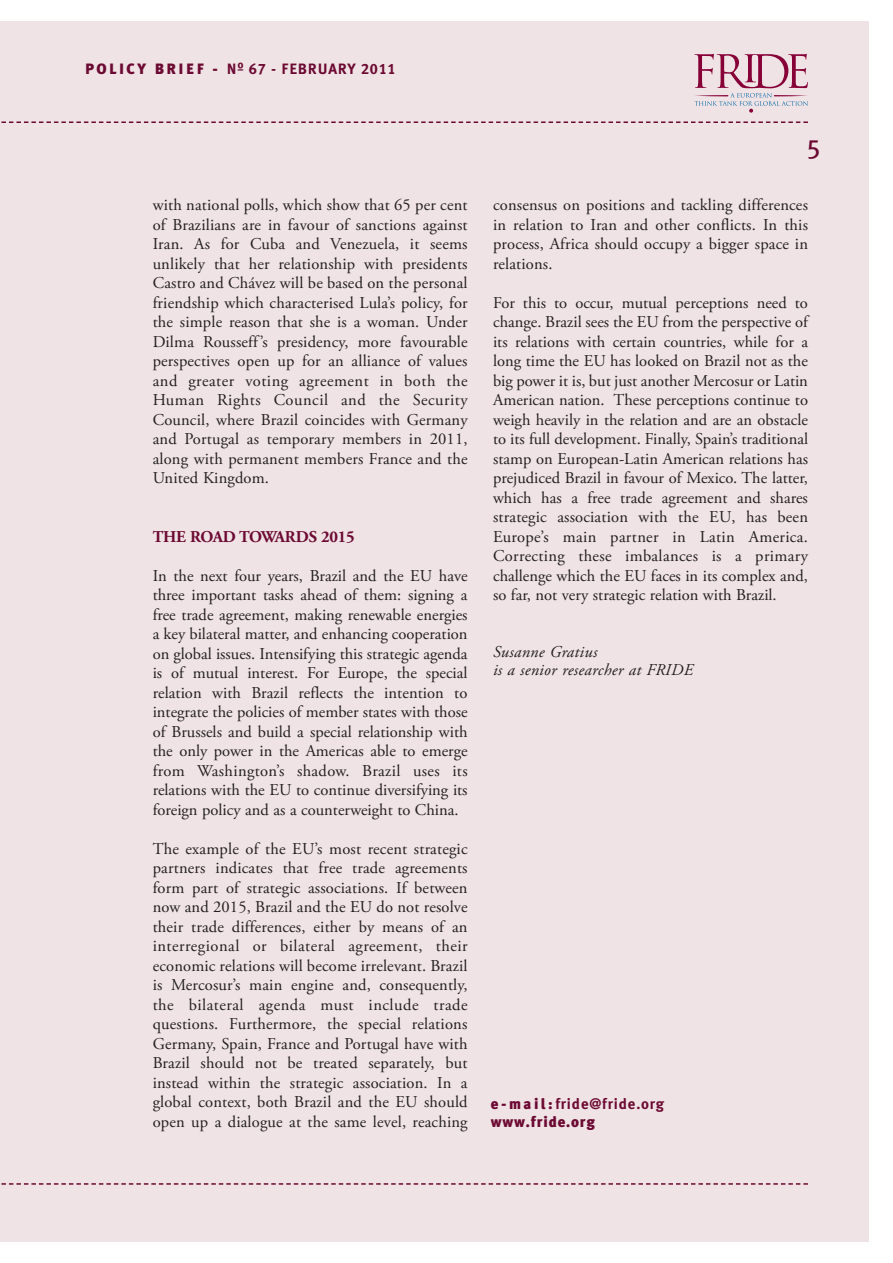
<style>
.page{position:relative;width:893px;height:1263px;background:#fff}
.page>*{position:absolute;margin:0;border:0;box-sizing:border-box;transform-origin:0 0}
.t1{font:27px "Meta Plus Book Caps";color:#6c0932}
.t2{font:16.5px/19.5px "Adobe Garamond Pro";letter-spacing:.01em;color:#231f20;text-align:justify}
.t3{font:italic 16.5px/18px "Adobe Garamond Pro";letter-spacing:.02em;color:#231f20}
.t4{font:700 16.5px "Adobe Garamond Pro";letter-spacing:-.01em;color:#6c0932}
.t5{font:900 15px/18px "Meta Plus";letter-spacing:.055em;color:#6c0932}
.t6{font:15px "Meta Plus Bold Caps";letter-spacing:.055em;color:#6c0932}
.s1{font-family:"Meta Plus";font-weight:900}
.s2{font-weight:700}
</style>
<div class="page">
<div style="left:0;top:22px;width:869px;height:1220px;background:#efe3e5"></div>
<svg style="left:694px;top:54px;width:114px;height:58px"></svg>
<svg style="left:1px;top:121px;width:807px;height:2px"></svg>
<svg style="left:1px;top:1183px;width:807px;height:2px"></svg>
<p class="t6" style="left:85px;top:60px;width:312px"><span class="s1">POLICY BRIEF -</span> Nº 67 - FEBRUARY 2011</p>
<p class="t2" style="left:153px;top:196px;width:316px">with national polls, which show that 65 per cent of Brazilians are in favour of sanctions against Iran. As for Cuba and Venezuela, it seems unlikely that her relationship with presidents Castro and Chávez will be based on the personal friendship which characterised Lula’s policy, for the simple reason that she is a woman. Under Dilma Rousseff’s presidency, more favourable perspectives open up for an alliance of values and greater voting agreement in both the Human Rights Council and the Security Council, where Brazil coincides with Germany and Portugal as temporary members in 2011, along with permanent members France and the United Kingdom.</p>
<p class="t4" style="left:153px;top:527px;width:204px">THE ROAD TOWARDS 2015</p>
<p class="t2" style="left:153px;top:566px;width:316px">In the next four years, Brazil and the EU have three important tasks ahead of them: signing a free trade agreement, making renewable energies a key bilateral matter, and enhancing cooperation on global issues. Intensifying this strategic agenda is of mutual interest. For Europe, the special relation with Brazil reflects the intention to integrate the policies of member states with those of Brussels and build a special relationship with the only power in the Americas able to emerge from Washington’s shadow. Brazil uses its relations with the EU to continue diversifying its foreign policy and as a counterweight to China.</p>
<p class="t2" style="left:153px;top:839px;width:316px">The example of the EU’s most recent strategic partners indicates that free trade agreements form part of strategic associations. If between now and 2015, Brazil and the EU do not resolve their trade differences, either by means of an interregional or bilateral agreement, their economic relations will become irrelevant. Brazil is Mercosur’s main engine and, consequently, the bilateral agenda must include trade questions. Furthermore, the special relations Germany, Spain, France and Portugal have with Brazil should not be treated separately, but instead within the strategic association. In a global context, both Brazil and the EU should open up a dialogue at the same level, reaching</p>
<h1 class="t1" style="left:806px;top:133px;width:16px">5</h1>
<p class="t2" style="left:493px;top:196px;width:316px">consensus on positions and tackling differences in relation to Iran and other conflicts. In this process, Africa should occupy a bigger space in relations.</p>
<p class="t2" style="left:493px;top:293px;width:316px">For this to occur, mutual perceptions need to change. Brazil sees the EU from the perspective of its relations with certain countries, while for a long time the EU has looked on Brazil not as the big power it is, but just another Mercosur or Latin American nation. These perceptions continue to weigh heavily in the relation and are an obstacle to its full development. Finally, Spain’s traditional stamp on European-Latin American relations has prejudiced Brazil in favour of Mexico. The latter, which has a free trade agreement and shares strategic association with the EU, has been Europe’s main partner in Latin America.<br>Correcting these imbalances is a primary challenge which the EU faces in its complex and, so far, not very strategic relation with Brazil.</p>
<p class="t3" style="left:493px;top:643px;width:202px">Susanne Gratius<br>is a senior researcher at FRIDE</p>
<p class="t5" style="left:491px;top:1095px;width:175px">e - m a i l : <span class="s2">fride@fride.org </span>www.fride.org</p>
</div>
